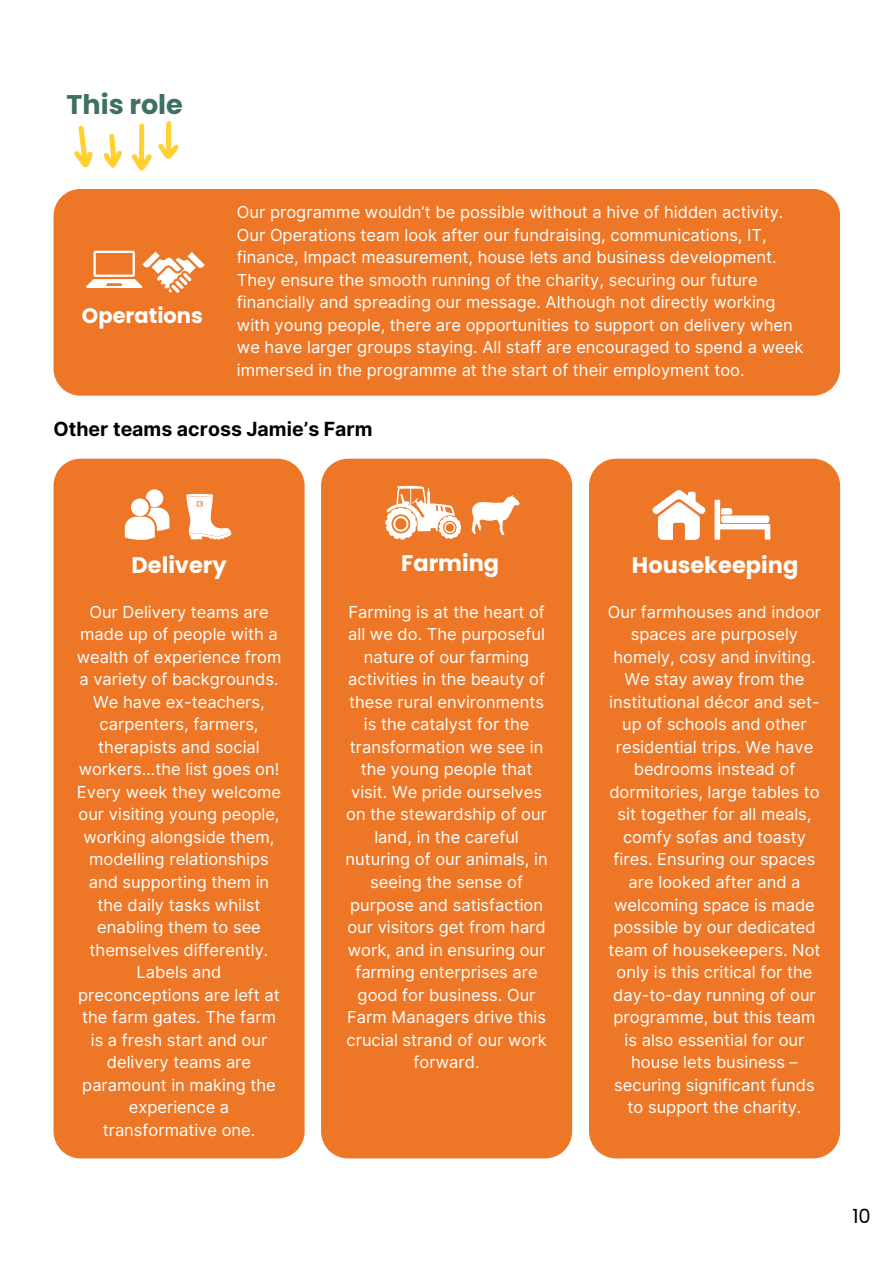
<style>
.page{position:relative;width:894px;height:1264px;background:#fff}
.page>*{position:absolute;margin:0;border:0;box-sizing:border-box;transform-origin:0 0}
.t1{font:700 27px "Poppins";color:#3e7064}
.t2{font:700 22.5px "Poppins";color:#fff}
.t3{font:700 21px "Poppins";color:#fff}
.t4{font:700 19.5px "Inter";color:#000}
.t5{font:19.5px "Poppins";color:#000}
.t6{font:16.5px/22.5px "Inter";color:#fff;text-align:center}
</style>
<div class="page">
<svg style="left:74px;top:125px;width:19px;height:42px"></svg>
<svg style="left:103px;top:121px;width:76px;height:50px"></svg>
<div style="left:53px;top:189px;width:786px;height:206px;background:#ed7727"></div>
<svg style="left:86px;top:251px;width:119px;height:42px"></svg>
<div style="left:53px;top:458px;width:251px;height:700px;background:#ed7727"></div>
<svg style="left:125px;top:489px;width:44px;height:51px"></svg>
<svg style="left:186px;top:493px;width:45px;height:46px"></svg>
<div style="left:321px;top:458px;width:251px;height:700px;background:#ed7727"></div>
<div style="left:589px;top:458px;width:250px;height:700px;background:#ed7727"></div>
<svg style="left:471px;top:495px;width:48px;height:40px"></svg>
<svg style="left:385px;top:486px;width:75px;height:53px"></svg>
<svg style="left:652px;top:490px;width:53px;height:49px"></svg>
<svg style="left:714px;top:499px;width:56px;height:40px"></svg>
<h1 class="t1" style="left:67px;top:85px;width:118px">This role</h1>
<p class="t3" style="left:82px;top:301px;width:122px">Operations</p>
<p class="t6" style="left:237px;top:201px;width:567px;text-align:left">Our programme wouldn’t be possible without a hive of hidden activity.<br>Our Operations team look after our fundraising, communications, IT, finance, Impact measurement, house lets and business development.<br>They ensure the smooth running of the charity, securing our future financially and spreading our message. Although not directly working with young people, there are opportunities to support on delivery when we have larger groups staying. All staff are encouraged to spend a week immersed in the programme at the start of their employment too.</p>
<p class="t4" style="left:53px;top:417px;width:320px">Other teams across Jamie’s Farm</p>
<h2 class="t2" style="left:131px;top:549px;width:97px">Delivery</h2>
<p class="t6" style="left:77px;top:600px;width:206px">Our Delivery teams are made up of people with a wealth of experience from a variety of backgrounds.<br>We have ex-teachers, carpenters, farmers, therapists and social workers...the list goes on!<br>Every week they welcome our visiting young people, working alongside them, modelling relationships and supporting them in the daily tasks whilst enabling them to see themselves differently.<br>Labels and preconceptions are left at the farm gates. The farm is a fresh start and our delivery teams are paramount in making the experience a transformative one.</p>
<h2 class="t2" style="left:401px;top:547px;width:100px">Farming</h2>
<p class="t6" style="left:345px;top:600px;width:204px">Farming is at the heart of all we do. The purposeful nature of our farming activities in the beauty of these rural environments is the catalyst for the transformation we see in the young people that visit. We pride ourselves on the stewardship of our land, in the careful nuturing of our animals, in seeing the sense of purpose and satisfaction our visitors get from hard work, and in ensuring our farming enterprises are good for business. Our<br>Farm Managers drive this crucial strand of our work forward.</p>
<h2 class="t2" style="left:631px;top:549px;width:168px">Housekeeping</h2>
<p class="t6" style="left:607px;top:600px;width:215px">Our farmhouses and indoor spaces are purposely homely, cosy and inviting.<br>We stay away from the institutional décor and set&shy;up of schools and other residential trips. We have bedrooms instead of dormitories, large tables to sit together for all meals, comfy sofas and toasty fires. Ensuring our spaces are looked after and a welcoming space is made possible by our dedicated team of housekeepers. Not only is this critical for the day-to-day running of our programme, but this team is also essential for our house lets business – securing significant funds to support the charity.</p>
<p class="t5" style="left:852px;top:1202px;width:20px">10</p>
</div>
